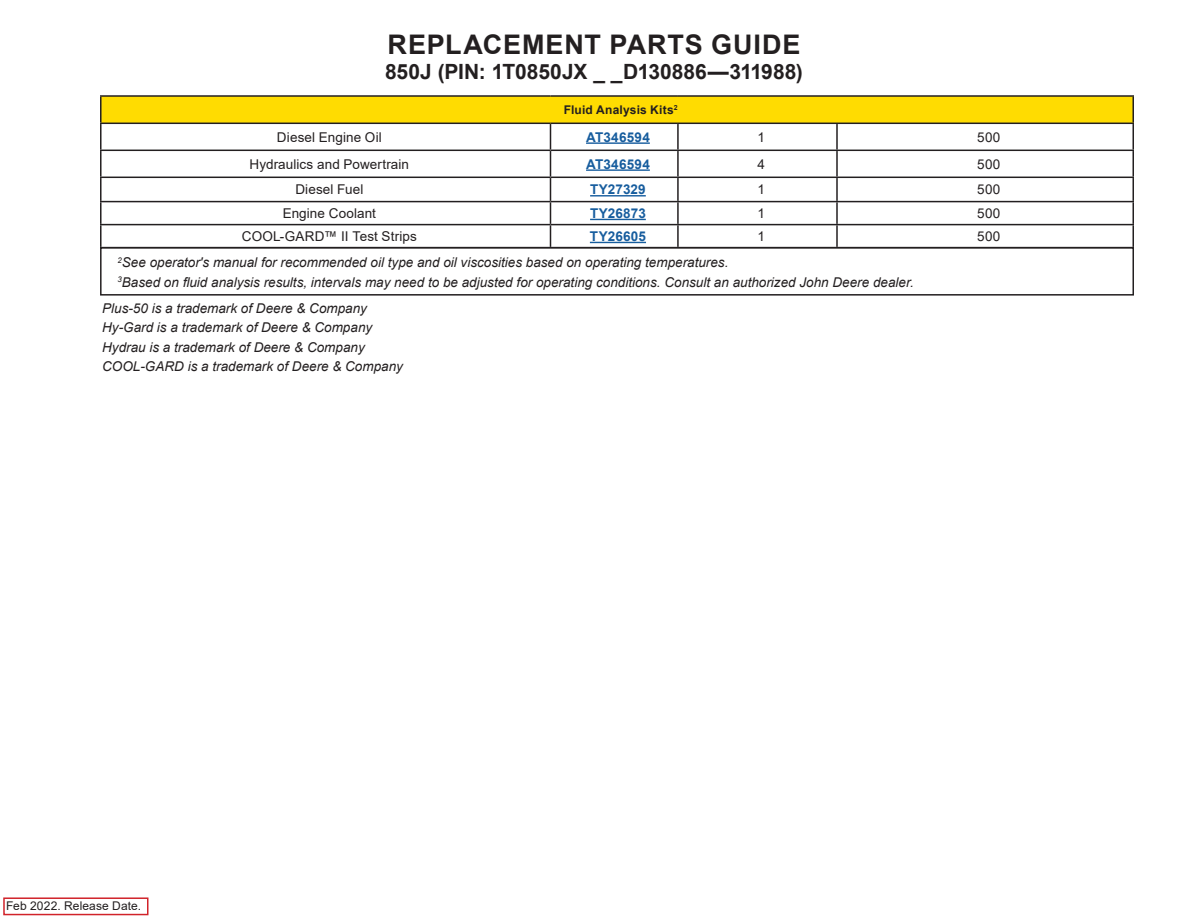
<style>
.page{position:relative;width:1188px;height:918px;background:#fff}
.page>*{position:absolute;margin:0;border:0;box-sizing:border-box;transform-origin:0 0}
.Title_Medium_24pt_Bl{font:700 27px "Arial";letter-spacing:.035em;color:#231f20}
.Title_Medium_24pt_Bl-2{font:700 21px "Arial";color:#231f20}
.Replace_Copy{font:italic 13.5px "Arial";color:#231f20}
.t1{font:13.5px "Arial";letter-spacing:.01em;color:#231f20}
.t2{font:700 13.5px "Arial";letter-spacing:.015em;color:#175d9e}
.t3{font:12px "Arial";letter-spacing:.01em;color:#231f20}
.t4{font:700 12px "Arial";letter-spacing:.015em;color:#231f20}
</style>
<div class="page">
<div style="left:3px;top:897px;width:145px;height:18px;background:#fff;border:2px solid #d1232a"></div>
<div style="left:100px;top:247px;width:1034px;height:49px;border:2px solid #231f20"></div>
<div style="left:101px;top:96px;width:1032px;height:27px;background:#ffdc01"></div>
<hr style="left:100px;top:124px;width:2px;height:26px;background:#231f20">
<hr style="left:677px;top:124px;width:2px;height:26px;background:#231f20">
<hr style="left:836px;top:124px;width:2px;height:26px;background:#231f20">
<hr style="left:1132px;top:124px;width:2px;height:26px;background:#231f20">
<hr style="left:100px;top:150px;width:451px;height:1px;background:#231f20">
<hr style="left:100px;top:151px;width:2px;height:26px;background:#231f20">
<hr style="left:550px;top:150px;width:128px;height:1px;background:#231f20">
<hr style="left:678px;top:150px;width:159px;height:1px;background:#231f20">
<hr style="left:677px;top:151px;width:2px;height:26px;background:#231f20">
<hr style="left:837px;top:150px;width:297px;height:1px;background:#231f20">
<hr style="left:836px;top:151px;width:2px;height:26px;background:#231f20">
<hr style="left:1132px;top:151px;width:2px;height:26px;background:#231f20">
<hr style="left:100px;top:178px;width:2px;height:23px;background:#231f20">
<hr style="left:677px;top:178px;width:2px;height:23px;background:#231f20">
<hr style="left:836px;top:178px;width:2px;height:23px;background:#231f20">
<hr style="left:1132px;top:178px;width:2px;height:23px;background:#231f20">
<hr style="left:100px;top:202px;width:2px;height:22px;background:#231f20">
<hr style="left:677px;top:202px;width:2px;height:22px;background:#231f20">
<hr style="left:836px;top:202px;width:2px;height:22px;background:#231f20">
<hr style="left:1132px;top:202px;width:2px;height:22px;background:#231f20">
<hr style="left:100px;top:225px;width:2px;height:22px;background:#231f20">
<svg style="left:550px;top:124px;width:1px;height:123px"></svg>
<hr style="left:677px;top:225px;width:2px;height:22px;background:#231f20">
<hr style="left:836px;top:225px;width:2px;height:22px;background:#231f20">
<hr style="left:1132px;top:225px;width:2px;height:22px;background:#231f20">
<hr style="left:100px;top:177px;width:451px;height:1px;background:#231f20">
<hr style="left:550px;top:177px;width:128px;height:1px;background:#231f20">
<hr style="left:678px;top:177px;width:159px;height:1px;background:#231f20">
<hr style="left:837px;top:177px;width:297px;height:1px;background:#231f20">
<hr style="left:100px;top:201px;width:451px;height:1px;background:#231f20">
<hr style="left:550px;top:201px;width:128px;height:1px;background:#231f20">
<hr style="left:678px;top:201px;width:159px;height:1px;background:#231f20">
<hr style="left:837px;top:201px;width:297px;height:1px;background:#231f20">
<hr style="left:100px;top:224px;width:451px;height:1px;background:#231f20">
<hr style="left:550px;top:224px;width:128px;height:1px;background:#231f20">
<hr style="left:678px;top:224px;width:159px;height:1px;background:#231f20">
<hr style="left:837px;top:224px;width:297px;height:1px;background:#231f20">
<hr style="left:100px;top:247px;width:451px;height:1px;background:#231f20">
<hr style="left:550px;top:247px;width:128px;height:1px;background:#231f20">
<hr style="left:678px;top:247px;width:159px;height:1px;background:#231f20">
<hr style="left:837px;top:247px;width:297px;height:1px;background:#231f20">
<hr style="left:100px;top:95px;width:451px;height:2px;background:#231f20">
<hr style="left:100px;top:97px;width:2px;height:26px;background:#231f20">
<hr style="left:550px;top:95px;width:128px;height:2px;background:#231f20">
<hr style="left:678px;top:95px;width:159px;height:2px;background:#231f20">
<hr style="left:837px;top:95px;width:297px;height:2px;background:#231f20">
<hr style="left:1132px;top:97px;width:2px;height:26px;background:#231f20">
<hr style="left:100px;top:123px;width:451px;height:1px;background:#231f20">
<hr style="left:550px;top:123px;width:128px;height:1px;background:#231f20">
<hr style="left:678px;top:123px;width:159px;height:1px;background:#231f20">
<hr style="left:837px;top:123px;width:297px;height:1px;background:#231f20">
<hr style="left:586px;top:142px;width:64px;height:2px;background:#175d9e">
<hr style="left:586px;top:169px;width:64px;height:2px;background:#175d9e">
<hr style="left:590px;top:195px;width:56px;height:2px;background:#175d9e">
<hr style="left:590px;top:219px;width:56px;height:1px;background:#175d9e">
<hr style="left:590px;top:242px;width:56px;height:1px;background:#175d9e">
<p class="Title_Medium_24pt_Bl" style="left:388px;top:25px;width:414px">REPLACEMENT PARTS GUIDE</p>
<p class="Title_Medium_24pt_Bl-2" style="left:385px;top:57px;width:419px">850J (PIN: 1T0850JX _ _D130886—311988)</p>
<p class="t4" style="left:564px;top:101px;width:116px">Fluid Analysis Kits<sup>2</sup></p>
<p class="t1" style="left:277px;top:128px;width:106px">Diesel Engine Oil</p>
<p class="t2" style="left:586px;top:127px;width:65px">AT346594</p>
<p class="t1" style="left:757px;top:128px;width:9px">1</p>
<p class="t1" style="left:977px;top:128px;width:25px">500</p>
<p class="t1" style="left:250px;top:155px;width:161px">Hydraulics and Powertrain</p>
<p class="t2" style="left:586px;top:154px;width:65px">AT346594</p>
<p class="t1" style="left:757px;top:155px;width:9px">4</p>
<p class="t1" style="left:977px;top:155px;width:25px">500</p>
<p class="t1" style="left:295px;top:180px;width:70px">Diesel Fuel</p>
<p class="t2" style="left:590px;top:180px;width:57px">TY27329</p>
<p class="t1" style="left:757px;top:180px;width:9px">1</p>
<p class="t1" style="left:977px;top:180px;width:25px">500</p>
<p class="t1" style="left:283px;top:204px;width:95px">Engine Coolant</p>
<p class="t2" style="left:590px;top:204px;width:57px">TY26873</p>
<p class="t1" style="left:757px;top:204px;width:9px">1</p>
<p class="t1" style="left:977px;top:204px;width:25px">500</p>
<p class="t1" style="left:242px;top:227px;width:176px">COOL-GARD™ II Test Strips</p>
<p class="t2" style="left:590px;top:227px;width:58px">TY26605</p>
<p class="t1" style="left:757px;top:227px;width:9px">1</p>
<p class="t1" style="left:977px;top:227px;width:25px">500</p>
<p class="Replace_Copy" style="left:118px;top:254px;width:612px"><sup>2</sup>See operator's manual for recommended oil type and oil viscosities based on operating temperatures.</p>
<p class="Replace_Copy" style="left:118px;top:273px;width:798px"><sup>3</sup>Based on fluid analysis results, intervals may need to be adjusted for operating conditions. Consult an authorized John Deere dealer.</p>
<p class="Replace_Copy" style="left:102px;top:299px;width:266px">Plus-50 is a trademark of Deere &amp; Company</p>
<p class="Replace_Copy" style="left:102px;top:319px;width:272px">Hy-Gard is a trademark of Deere &amp; Company</p>
<p class="Replace_Copy" style="left:102px;top:338px;width:264px">Hydrau is a trademark of Deere &amp; Company</p>
<p class="Replace_Copy" style="left:102px;top:358px;width:302px">COOL-GARD is a trademark of Deere &amp; Company</p>
<p class="t3" style="left:6px;top:897px;width:137px">Feb 2022. Release Date.</p>
</div>
